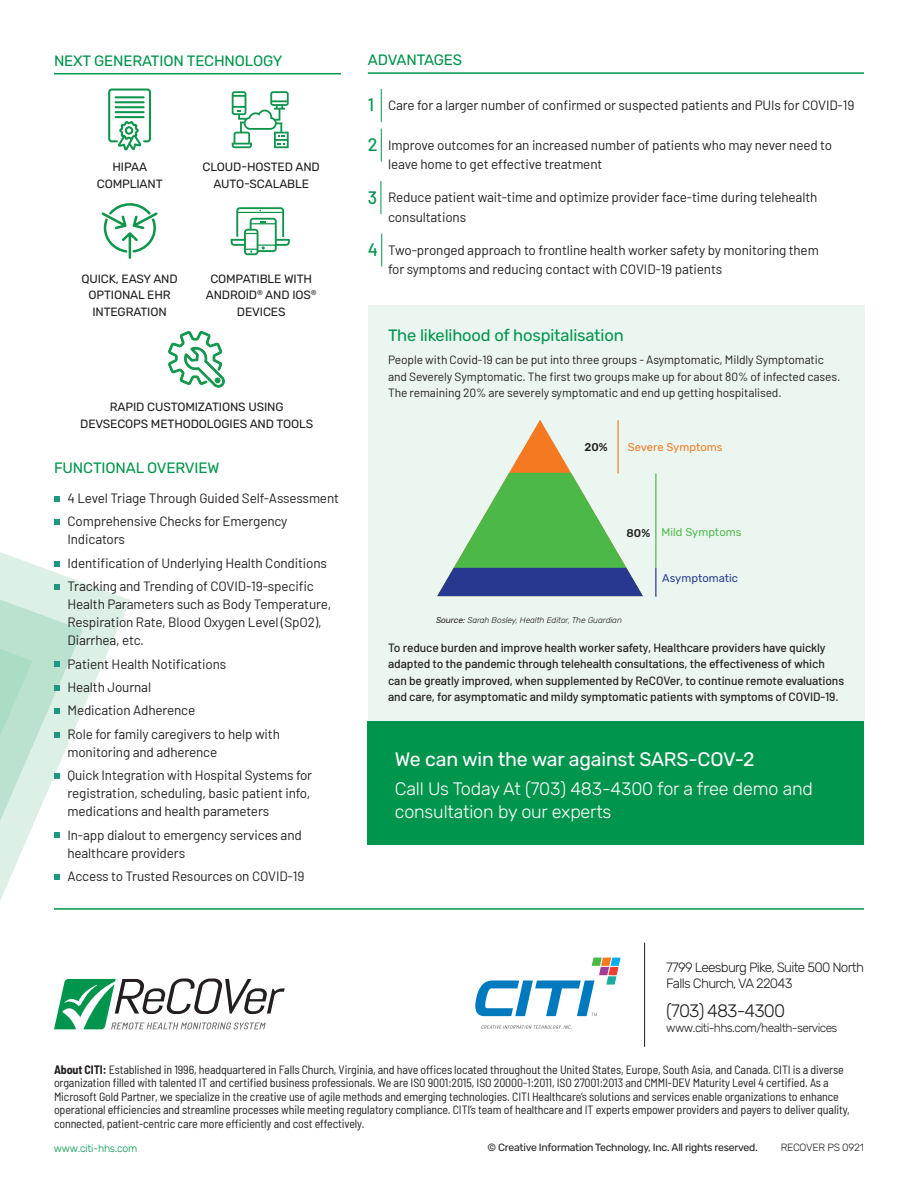
<style>
.page{position:relative;width:918px;height:1188px;background:#fff}
.page>*{position:absolute;margin:0;border:0;box-sizing:border-box;transform-origin:0 0}
.t1{font:19.5px "Rubik";letter-spacing:-.01em;color:#fff}
.t2{font:300 18px/22.5px "Rubik";letter-spacing:-.01em;color:#fff}
.t3{font:300 18px "Rubik";letter-spacing:-.05em;color:#231f20}
.t4{font:16.5px "Rubik";letter-spacing:-.01em;color:#00954c}
.t5{font:15px "Rubik";letter-spacing:-.01em;color:#00954c}
.t6{font:13.5px/18px "Barlow";letter-spacing:-.01em;color:#231f20}
.t7{font:300 13.5px/16.5px "Rubik";letter-spacing:-.05em;color:#231f20}
.t8{font:semi-condensed 12px/13.5px "Barlow";letter-spacing:-.01em;color:#231f20}
.t9{font:500 12px/16.5px "Barlow";letter-spacing:-.01em;color:#231f20}
.t10{font:12px/16.5px "Barlow";letter-spacing:-.01em;color:#231f20}
.t11{font:12px/16.5px "Rubik";letter-spacing:-.01em;color:#231f20;text-align:center}
.t12{font:300 12px "Rubik";letter-spacing:-.05em;color:#231f20}
.t13{font:11.25px "Rubik";color:#f47921}
.t14{font:11.25px "Rubik";color:#283890}
.t15{font:11.25px "Rubik";color:#4cb848}
.t16{font:500 11.25px "Rubik";color:#231f20}
.t17{font:10.5px "Rubik";letter-spacing:-.025em;color:#231f20}
.t18{font:300 10.5px "Rubik";letter-spacing:-.025em;color:#00954c}
.t19{font:300 10.5px "Rubik";letter-spacing:-.025em;color:#231f20}
.t20{font:italic 300 8.4px "Rubik";letter-spacing:-.01em;color:#231f20}
.s1{font-weight:500;font-size:18px;color:#00954c}
.s2{font-weight:400}
.s3{font-weight:700}
</style>
<div class="page">
<svg style="left:83px;top:583px;width:47px;height:396px"></svg>
<svg style="left:33px;top:496px;width:50px;height:483px"></svg>
<svg style="left:0;top:552px;width:33px;height:349px;background:#cdeadc"></svg>
<div style="left:368px;top:305px;width:496px;height:416px;background:#ebf6f0"></div>
<svg style="left:54px;top:496px;width:5px;height:6px"></svg>
<svg style="left:54px;top:520px;width:5px;height:5px"></svg>
<svg style="left:54px;top:561px;width:5px;height:5px"></svg>
<svg style="left:54px;top:584px;width:5px;height:6px"></svg>
<svg style="left:54px;top:662px;width:5px;height:5px"></svg>
<svg style="left:54px;top:685px;width:5px;height:6px"></svg>
<svg style="left:54px;top:709px;width:5px;height:5px"></svg>
<svg style="left:54px;top:732px;width:5px;height:5px"></svg>
<svg style="left:54px;top:773px;width:5px;height:6px"></svg>
<svg style="left:54px;top:833px;width:5px;height:5px"></svg>
<svg style="left:54px;top:874px;width:5px;height:6px"></svg>
<hr style="left:54px;top:908px;width:810px;height:2px;background:#00954c">
<hr style="left:644px;top:943px;width:1px;height:104px;background:#231f20">
<svg style="left:481px;top:1025px;width:91px;height:4px"></svg>
<svg style="left:475px;top:958px;width:146px;height:58px"></svg>
<svg style="left:54px;top:979px;width:231px;height:50px"></svg>
<div style="left:368px;top:721px;width:496px;height:124px;background:#00954c"></div>
<svg style="left:437px;top:420px;width:206px;height:176px"></svg>
<hr style="left:655px;top:473px;width:1px;height:95px;background:#4cb848">
<hr style="left:617px;top:420px;width:2px;height:53px;background:#f47921">
<svg style="left:655px;top:568px;width:1px;height:29px"></svg>
<hr style="left:54px;top:73px;width:287px;height:1px;background:#00954c">
<svg style="left:169px;top:331px;width:56px;height:56px"></svg>
<svg style="left:102px;top:203px;width:55px;height:56px"></svg>
<svg style="left:231px;top:207px;width:59px;height:48px"></svg>
<svg style="left:108px;top:89px;width:43px;height:61px"></svg>
<svg style="left:232px;top:91px;width:57px;height:57px"></svg>
<hr style="left:381px;top:89px;width:1px;height:33px;background:#00954c">
<hr style="left:381px;top:129px;width:1px;height:33px;background:#00954c">
<hr style="left:381px;top:181px;width:1px;height:33px;background:#00954c">
<hr style="left:381px;top:234px;width:1px;height:33px;background:#00954c">
<hr style="left:368px;top:72px;width:496px;height:2px;background:#00954c">
<p class="t5" style="left:54px;top:52px;width:230px">NEXT GENERATION TECHNOLOGY</p>
<p class="t11" style="left:97px;top:159px;width:67px">HIPAA<br>COMPLIANT</p>
<p class="t11" style="left:203px;top:159px;width:119px">CLOUD-HOSTED AND<br>AUTO-SCALABLE</p>
<p class="t11" style="left:81px;top:271px;width:98px">QUICK, EASY AND<br>OPTIONAL EHR<br>INTEGRATION</p>
<p class="t11" style="left:206px;top:271px;width:112px">COMPATIBLE WITH<br>ANDROID<sup>®</sup> AND IOS<sup>®<br></sup>DEVICES</p>
<p class="t11" style="left:80px;top:399px;width:235px">RAPID CUSTOMIZATIONS USING<br>DEVSECOPS METHODOLOGIES AND TOOLS</p>
<p class="t5" style="left:54px;top:459px;width:167px">FUNCTIONAL OVERVIEW</p>
<p class="t6" style="left:68px;top:488px;width:273px">4 Level Triage Through Guided Self-Assessment</p>
<p class="t6" style="left:68px;top:512px;width:222px">Comprehensive Checks for Emergency<br>Indicators</p>
<p class="t6" style="left:68px;top:553px;width:261px">Identification of Underlying Health Conditions</p>
<p class="t6" style="left:68px;top:576px;width:265px">Tracking and Trending of COVID-19-specific Health Parameters such as Body Temperature, Respiration Rate, Blood Oxygen Level (SpO2), Diarrhea, etc.</p>
<p class="t6" style="left:68px;top:654px;width:160px">Patient Health Notifications</p>
<p class="t6" style="left:68px;top:677px;width:85px">Health Journal</p>
<p class="t6" style="left:68px;top:701px;width:129px">Medication Adherence</p>
<p class="t6" style="left:68px;top:724px;width:214px">Role for family caregivers to help with monitoring and adherence</p>
<p class="t6" style="left:68px;top:765px;width:246px">Quick Integration with Hospital Systems for registration, scheduling, basic patient info, medications and health parameters</p>
<p class="t6" style="left:68px;top:825px;width:236px">In-app dialout to emergency services and healthcare providers</p>
<p class="t6" style="left:68px;top:866px;width:238px">Access to Trusted Resources on COVID-19</p>
<p class="t5" style="left:368px;top:52px;width:96px">ADVANTAGES</p>
<p class="t6" style="left:368px;top:95px;width:488px"><span class="s1">1</span> Care for a larger number of confirmed or suspected patients and PUIs for COVID-19</p>
<p class="t6" style="left:388px;top:134px;width:446px;line-height:19.5px;text-indent:-20px"><span class="s1">2</span> Improve outcomes for an increased number of patients who may never need to leave home to get effective treatment</p>
<p class="t6" style="left:388px;top:186px;width:431px;line-height:19.5px;text-indent:-20px"><span class="s1">3</span> Reduce patient wait-time and optimize provider face-time during telehealth consultations</p>
<p class="t6" style="left:388px;top:239px;width:432px;line-height:19.5px;text-indent:-20px"><span class="s1">4</span> Two-pronged approach to frontline health worker safety by monitoring them for symptoms and reducing contact with COVID-19 patients</p>
<p class="t4" style="left:388px;top:326px;width:237px">The likelihood of hospitalisation</p>
<p class="t10" style="left:388px;top:351px;width:454px">People with Covid-19 can be put into three groups - Asymptomatic, Mildly Symptomatic and Severely Symptomatic. The first two groups make up for about 80% of infected cases.<br>The remaining 20% are severely symptomatic and end up getting hospitalised.</p>
<p class="t16" style="left:584px;top:440px;width:25px">20%</p>
<p class="t13" style="left:628px;top:441px;width:96px">Severe Symptoms</p>
<p class="t16" style="left:627px;top:527px;width:25px">80%</p>
<p class="t15" style="left:662px;top:526px;width:81px">Mild Symptoms</p>
<p class="t20" style="left:436px;top:616px;width:187px"><span class="s2">Source:</span> Sarah Bosley, Health Editor, The Guardian</p>
<p class="t14" style="left:662px;top:572px;width:77px">Asymptomatic</p>
<p class="t9" style="left:388px;top:638px;width:458px">To reduce burden and improve health worker safety, Healthcare providers have quickly adapted to the pandemic through telehealth consultations, the effectiveness of which can be greatly improved, when supplemented by ReCOVer, to continue remote evaluations and care, for asymptomatic and mildy symptomatic patients with symptoms of COVID-19.</p>
<p class="t1" style="left:395px;top:748px;width:361px">We can win the war against SARS-COV-2</p>
<p class="t2" style="left:395px;top:778px;width:420px">Call Us Today At (703) 483-4300 for a free demo and consultation by our experts</p>
<p class="t7" style="left:666px;top:959px;width:199px">7799 Leesburg Pike, Suite 500 North<br>Falls Church, VA 22043</p>
<p class="t3" style="left:666px;top:1001px;width:120px">(703) 483-4300</p>
<p class="t12" style="left:666px;top:1021px;width:173px">www.citi-hhs.com/health-services</p>
<p class="t8" style="left:54px;top:1062px;width:797px"><span class="s3">About CITI:</span> Established in 1996, headquartered in Falls Church, Virginia, and have offices located throughout the United States, Europe, South Asia, and Canada. CITI is a diverse organization filled with talented IT and certified business professionals. We are ISO 9001:2015, ISO 20000-1:2011, ISO 27001:2013 and CMMI-DEV Maturity Level 4 certified. As a Microsoft Gold Partner, we specialize in the creative use of agile methods and emerging technologies. CITI Healthcare’s solutions and services enable organizations to enhance operational efficiencies and streamline processes while meeting regulatory compliance. CITI’s team of healthcare and IT experts empower providers and payers to deliver quality, connected, patient-centric care more efficiently and cost effectively.</p>
<p class="t18" style="left:54px;top:1142px;width:85px">www.citi-hhs.com</p>
<p class="t17" style="left:487px;top:1142px;width:272px">© Creative Information Technology, Inc. All rights reserved.</p>
<p class="t19" style="left:781px;top:1142px;width:85px">RECOVER PS 0921</p>
</div>
